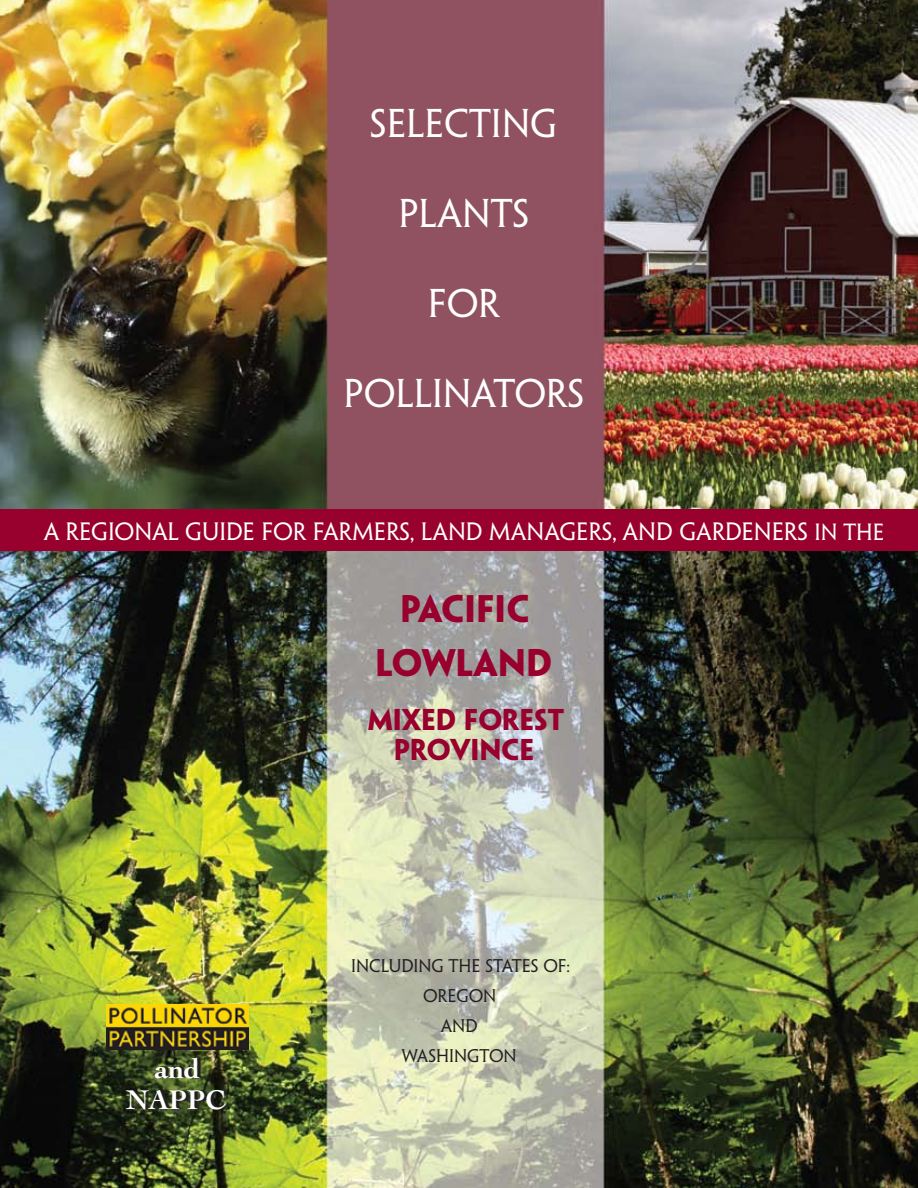
<style>
.page{position:relative;width:918px;height:1188px;background:#fff}
.page>*{position:absolute;margin:0;border:0;box-sizing:border-box;transform-origin:0 0}
.t1{font:36px "Penumbra MM 365 500";color:#fff}
.t2{font:34.5px/54px "Penumbra MM 725 0";letter-spacing:-.01em;color:#98002e;text-align:center}
.t3{font:700 28.5px/31.5px "Cochin";letter-spacing:-.005em;color:#fff;text-align:center}
.t4{font:27px/30px "Penumbra MM 725 0";letter-spacing:.025em;color:#98002e;text-align:center}
.t5{font:22.5px "Penumbra MM 365 500";color:#fff}
.t6{font:16.5px/30px "Penumbra MM 365 500";color:#231f20;text-align:center}
.s1{font-size:21px}
</style>
<div class="page">
<img style="left:0;top:0;width:918px;height:1188px">
<div style="left:0;top:509px;width:918px;height:41px;background:#98002e"></div>
<svg style="left:128px;top:1057px;width:102px;height:53px"></svg>
<img style="left:106px;top:1005px;width:142px;height:44px">
<h1 class="t1" style="left:370px;top:103px;width:189px">SELECTING</h1>
<h1 class="t1" style="left:398px;top:193px;width:133px">PLANTS</h1>
<h1 class="t1" style="left:428px;top:283px;width:73px">FOR</h1>
<h1 class="t1" style="left:344px;top:373px;width:242px">POLLINATORS</h1>
<p class="t5" style="left:44px;top:519px;width:842px">A REGIONAL GUIDE FOR FARMERS, LAND MANAGERS, AND GARDENERS <span class="s1">IN THE</span></p>
<p class="t3" style="left:126px;top:1052px;width:101px">and<br>NAPPC</p>
<h2 class="t2" style="left:375px;top:582px;width:178px">PACIFIC<br>LOWLAND</h2>
<p class="t4" style="left:368px;top:705px;width:198px">MIXED FOREST<br>PROVINCE</p>
<p class="t6" style="left:351px;top:951px;width:220px">INCLUDING THE STATES OF:<br>OREGON<br>AND<br>WASHINGTON</p>
</div>
